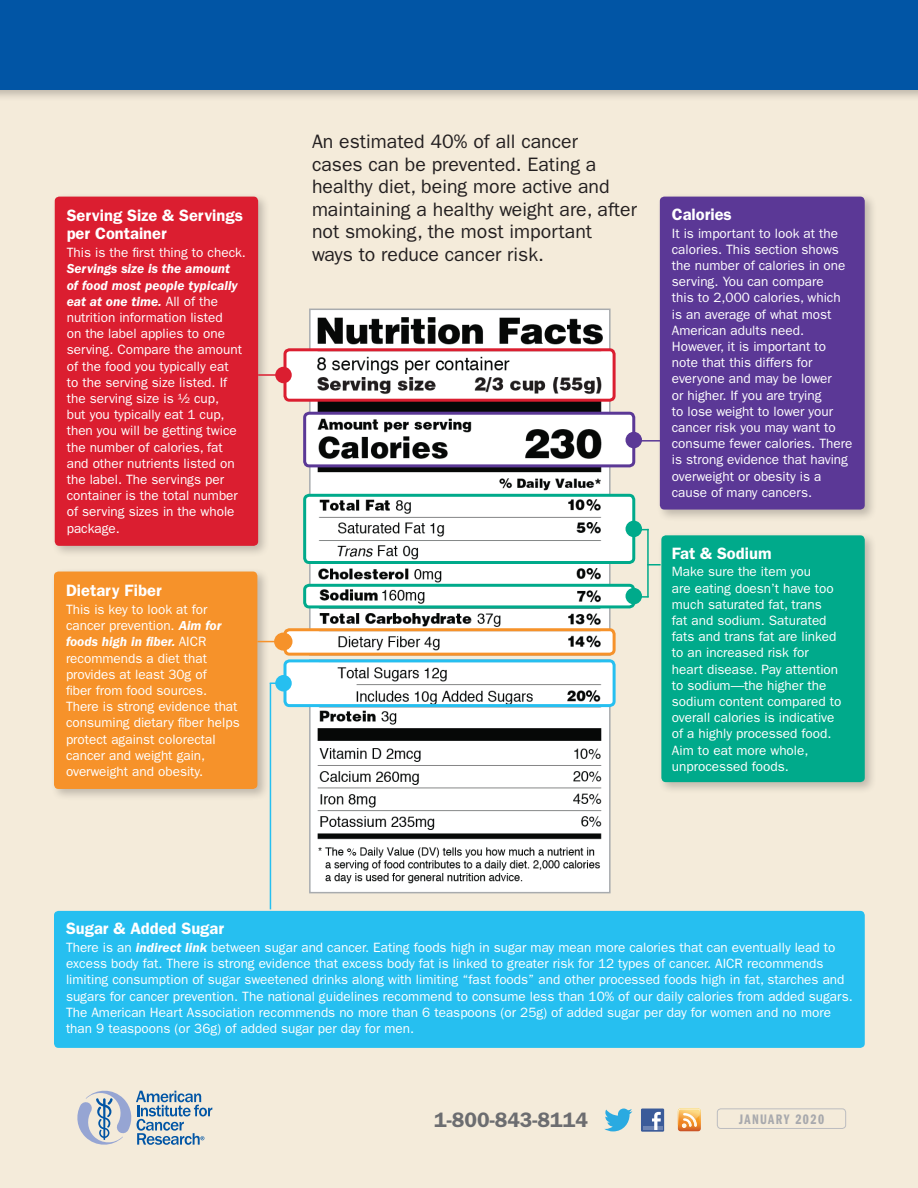
<style>
.page{position:relative;width:918px;height:1188px;background:#f4ebda}
.page>*{position:absolute;margin:0;border:0;box-sizing:border-box;transform-origin:0 0}
.t1{font:600 21px "ITC Franklin Gothic Std";color:#6c6d70}
.t2{font:19.5px/22.5px "ITC Franklin Gothic Std";color:#231f20}
.t3{font:600 16.5px/18px "ITC Franklin Gothic Std";color:#fff}
.t4{font:14.25px "ITC Franklin Gothic Std Dm Cp";letter-spacing:.1em;color:#a8a9ad}
.t5{font:13.5px/16.2px "ITC Franklin Gothic Std";color:#fff}
.s1{font-weight:600;font-style:italic}
</style>
<div class="page">
<div style="left:0;top:0;width:918px;height:103px;background:#231f20;opacity:.25"></div>
<div style="left:0;top:0;width:918px;height:90px;background:#0155a5"></div>
<img style="left:312px;top:312px;width:296px;height:316px">
<img style="left:312px;top:707px;width:296px;height:183px">
<div style="left:309px;top:659px;width:302px;height:234px;border:2px solid #a8abae"></div>
<div style="left:51px;top:193px;width:220px;height:365px;background:#231f20;opacity:.25"></div>
<div style="left:55px;top:197px;width:203px;height:349px;background:#db1e30;border-radius:4px"></div>
<div style="left:50px;top:568px;width:220px;height:233px;background:#231f20;opacity:.25"></div>
<div style="left:54px;top:572px;width:203px;height:217px;background:#f6922a;border-radius:4px"></div>
<div style="left:656px;top:193px;width:221px;height:329px;background:#231f20;opacity:.25"></div>
<div style="left:660px;top:197px;width:205px;height:313px;background:#5b3896;border-radius:4px"></div>
<div style="left:657px;top:531px;width:220px;height:264px;background:#231f20;opacity:.25"></div>
<div style="left:661px;top:535px;width:204px;height:247px;background:#00aa8b;border-radius:4px"></div>
<div style="left:54px;top:911px;width:811px;height:137px;background:#26bff0;border-radius:4px"></div>
<div style="left:285px;top:350px;width:329px;height:50px;background:#fff;border-radius:4px"></div>
<img style="left:317px;top:356px;width:285px;height:39px">
<div style="left:284px;top:348px;width:332px;height:54px;border:3px solid #db1e30;border-radius:4px"></div>
<div style="left:305px;top:413px;width:329px;height:53px;background:#fff;border-radius:4px"></div>
<img style="left:317px;top:418px;width:285px;height:41px">
<div style="left:303px;top:412px;width:332px;height:55px;border:3px solid #5b3896;border-radius:4px"></div>
<div style="left:305px;top:495px;width:329px;height:68px;background:#fff;border-radius:4px"></div>
<img style="left:318px;top:499px;width:284px;height:61px">
<div style="left:303px;top:494px;width:332px;height:70px;border:3px solid #00aa8b;border-radius:4px"></div>
<div style="left:305px;top:585px;width:329px;height:22px;background:#fff;border-radius:4px"></div>
<img style="left:319px;top:589px;width:282px;height:15px">
<div style="left:303px;top:584px;width:332px;height:24px;border:3px solid #00aa8b;border-radius:4px"></div>
<div style="left:285px;top:661px;width:329px;height:45px;background:#fff;border-radius:4px"></div>
<img style="left:337px;top:667px;width:265px;height:36px">
<div style="left:284px;top:659px;width:332px;height:48px;border:3px solid #26bff0;border-radius:4px"></div>
<div style="left:626px;top:432px;width:16px;height:16px;background:#5b3896;border-radius:50%"></div>
<div style="left:275px;top:367px;width:17px;height:16px;background:#db1e30;border-radius:50%"></div>
<hr style="left:258px;top:374px;width:26px;height:2px;background:#db1e30">
<div style="left:275px;top:675px;width:17px;height:17px;background:#26bff0;border-radius:50%"></div>
<hr style="left:635px;top:440px;width:26px;height:2px;background:#5b3896">
<svg style="left:649px;top:564px;width:12px;height:2px"></svg>
<div style="left:626px;top:521px;width:16px;height:16px;background:#00aa8b;border-radius:50%"></div>
<div style="left:626px;top:588px;width:16px;height:16px;background:#00aa8b;border-radius:50%"></div>
<svg style="left:642px;top:596px;width:7px;height:2px"></svg>
<hr style="left:647px;top:529px;width:2px;height:68px;background:#00aa8b">
<div style="left:285px;top:630px;width:329px;height:24px;background:#fff;border-radius:4px"></div>
<img style="left:338px;top:635px;width:263px;height:16px">
<div style="left:284px;top:628px;width:332px;height:28px;border:3px solid #f6922a;border-radius:4px"></div>
<div style="left:275px;top:633px;width:17px;height:17px;background:#f6922a;border-radius:50%"></div>
<div style="left:274px;top:633px;width:19px;height:18px;border:2px solid #f6922a;border-radius:50%"></div>
<svg style="left:257px;top:641px;width:20px;height:1px"></svg>
<hr style="left:270px;top:683px;width:1px;height:226px;background:#26bff0">
<svg style="left:77px;top:1090px;width:135px;height:55px"></svg>
<div style="left:717px;top:1109px;width:129px;height:20px;border:1px solid #bcbdc0;border-radius:4px"></div>
<div style="left:641px;top:1109px;width:23px;height:23px;background:#3b5b99"></div>
<hr style="left:643px;top:1127px;width:19px;height:3px;background:#6d84b3">
<svg style="left:652px;top:1112px;width:9px;height:18px"></svg>
<svg style="left:604px;top:1109px;width:28px;height:22px"></svg>
<svg style="left:678px;top:1108px;width:23px;height:23px"></svg>
<p class="t3" style="left:67px;top:207px;width:178px">Serving Size &amp; Servings per Container</p>
<p class="t5" style="left:67px;top:245px;width:181px">This is the first thing to check.</p>
<p class="t5" style="left:67px;top:261px;width:177px"><span class="s1">Servings size is the amount of food most people typically eat at one time.</span> All of the nutrition information listed<br>on the label applies to one serving. Compare the amount of the food you typically eat to the serving size listed. If the serving size is ½ cup,<br>but you typically eat 1 cup, then you will be getting twice the number of calories, fat and other nutrients listed on the label. The servings per container is the total number of serving sizes in the whole package.</p>
<p class="t3" style="left:66px;top:582px;width:97px">Dietary Fiber</p>
<p class="t5" style="left:66px;top:601px;width:175px">This is key to look at for cancer prevention. <span class="s1">Aim for foods high in fiber.</span> AICR recommends a diet that provides at least 30g of<br>fiber from food sources.<br>There is strong evidence that consuming dietary fiber helps protect against colorectal cancer and weight gain, overweight and obesity.</p>
<h2 class="t2" style="left:312px;top:131px;width:326px">An estimated 40% of all cancer<br>cases can be prevented. Eating a healthy diet, being more active and maintaining a healthy weight are, after not smoking, the most important ways to reduce cancer risk.</h2>
<p class="t3" style="left:672px;top:205px;width:62px">Calories</p>
<p class="t5" style="left:672px;top:225px;width:182px">It is important to look at the calories. This section shows the number of calories in one serving. You can compare<br>this to 2,000 calories, which is an average of what most<br>American adults need.<br>However, it is important to note that this differs for everyone and may be lower<br>or higher. If you are trying<br>to lose weight to lower your cancer risk you may want to consume fewer calories. There is strong evidence that having overweight or obesity is a cause of many cancers.</p>
<p class="t3" style="left:672px;top:544px;width:101px">Fat &amp; Sodium</p>
<p class="t5" style="left:672px;top:564px;width:171px">Make sure the item you<br>are eating doesn’t have too much saturated fat, trans<br>fat and sodium. Saturated fats and trans fat are linked to an increased risk for heart disease. Pay attention to sodium—the higher the sodium content compared to overall calories is indicative of a highly processed food.<br>Aim to eat more whole, unprocessed foods.</p>
<p class="t3" style="left:66px;top:920px;width:160px">Sugar &amp; Added Sugar</p>
<p class="t5" style="left:66px;top:939px;width:788px">There is an <span class="s1">indirect link</span> between sugar and cancer. Eating foods high in sugar may mean more calories that can eventually lead to excess body fat. There is strong evidence that excess body fat is linked to greater risk for 12 types of cancer. AICR recommends limiting consumption of sugar sweetened drinks along with limiting “fast foods” and other processed foods high in fat, starches and sugars for cancer prevention. The national guidelines recommend to consume less than 10% of our daily calories from added sugars.<br>The American Heart Association recommends no more than 6 teaspoons (or 25g) of added sugar per day for women and no more than 9 teaspoons (or 36g) of added sugar per day for men.</p>
<h1 class="t1" style="left:434px;top:1107px;width:155px">1-800-843-8114</h1>
<p class="t4" style="left:739px;top:1111px;width:87px">JANUARY 2020</p>
</div>
